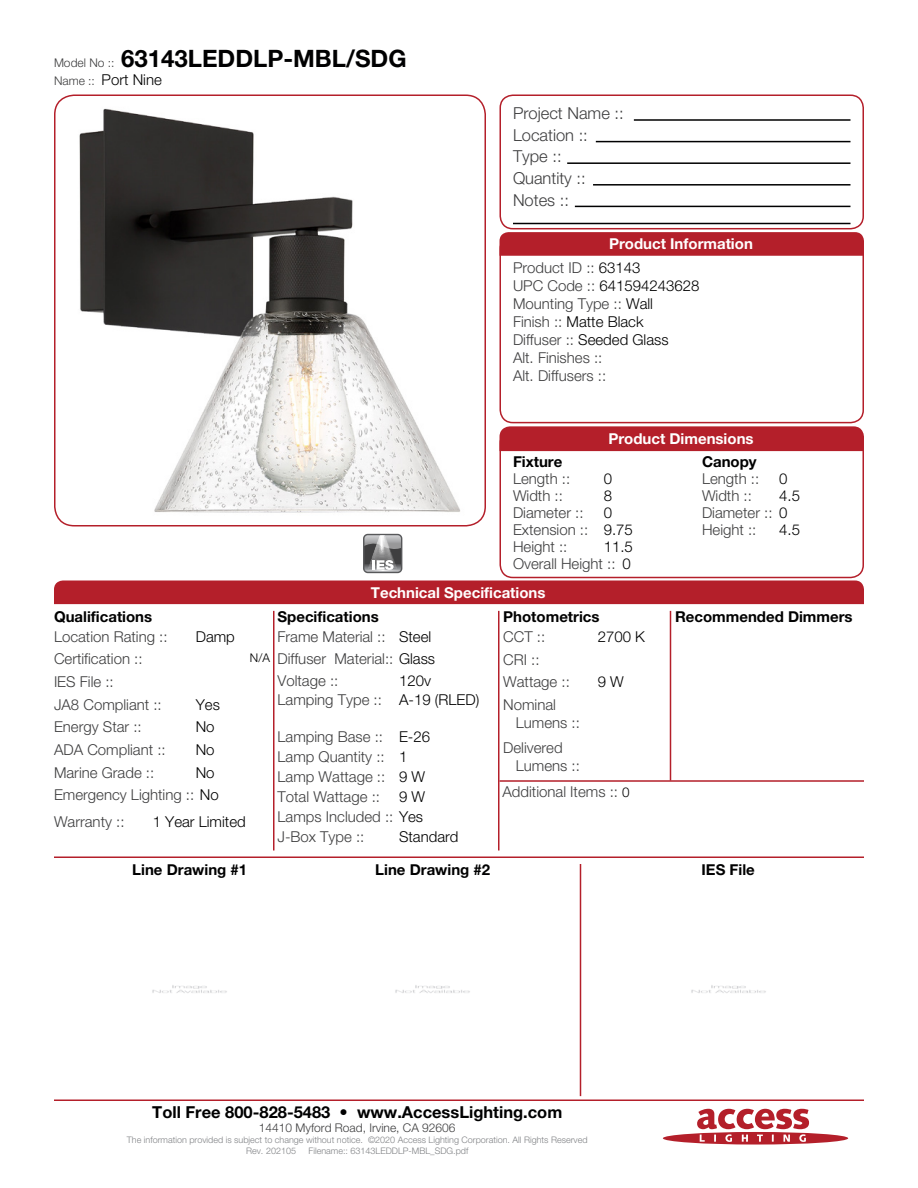
<style>
.page{position:relative;width:918px;height:1188px;background:#fff}
.page>*{position:absolute;margin:0;border:0;box-sizing:border-box;transform-origin:0 0}
.t1{font:700 24px "Helvetica Neue LT Std";color:#000001}
.Left_Justify{font:300 16.5px "Helvetica Neue LT Std";color:#3e3e3f}
.t2{font:700 16.5px "Helvetica Neue LT Std";color:#000001}
.Left_Justify-2{font:300 15px/18px "Helvetica Neue LT Std";color:#3e3e3f}
.Left_Justify-3{font:300 15px "Helvetica Neue LT Std";color:#000001}
.Left_Justify-4{font:700 15px "Helvetica Neue LT Std";color:#000001}
.t3{font:700 15px "Helvetica Neue LT Std";color:#fff}
.t4{font:300 12px "Helvetica Neue LT Std";color:#3e3e3f}
.Left_Justify-5{font:300 12px "Helvetica Neue LT Std";color:#000001}
.t5{font:300 9px "Helvetica Neue LT Std";color:#808285}
.s1{font-weight:300;font-size:12px;color:#3e3e3f}
.s2{font-size:12px;color:#3e3e3f}
.s3{color:#000001}
.s4{color:#3e3e3f}
.s5{font-size:13.5px;color:#000001}
</style>
<div class="page">
<svg style="left:663px;top:1109px;width:185px;height:36px"></svg>
<div style="left:499px;top:94px;width:365px;height:135px;border:2px solid #b41f2a;border-radius:13px"></div>
<div style="left:499px;top:235px;width:365px;height:188px;border:2px solid #b41f2a;border-radius:13px"></div>
<div style="left:499px;top:430px;width:365px;height:148px;border:2px solid #b41f2a;border-radius:13px"></div>
<hr style="left:634px;top:119px;width:217px;height:2px;background:#000001">
<hr style="left:596px;top:141px;width:254px;height:1px;background:#000001">
<hr style="left:593px;top:184px;width:258px;height:2px;background:#000001">
<hr style="left:567px;top:162px;width:283px;height:2px;background:#000001">
<hr style="left:575px;top:206px;width:275px;height:1px;background:#000001">
<hr style="left:513px;top:223px;width:337px;height:1px;background:#000001">
<svg style="left:500px;top:232px;width:364px;height:24px;background:#b5232d"></svg>
<div style="left:500px;top:426px;width:364px;height:25px;background:#b41f2a"></div>
<div style="left:54px;top:580px;width:810px;height:24px;background:#b41f2a"></div>
<hr style="left:54px;top:856px;width:810px;height:2px;background:#b41f2a">
<hr style="left:54px;top:1100px;width:810px;height:1px;background:#b41f2a">
<hr style="left:670px;top:611px;width:1px;height:170px;background:#b41f2a">
<hr style="left:580px;top:864px;width:1px;height:232px;background:#b41f2a">
<hr style="left:498px;top:611px;width:2px;height:239px;background:#b41f2a">
<hr style="left:273px;top:611px;width:1px;height:239px;background:#b41f2a">
<div style="left:54px;top:94px;width:432px;height:432px;border:2px solid #b41f2a;border-radius:20px"></div>
<hr style="left:500px;top:780px;width:364px;height:2px;background:#b41f2a">
<img style="left:79px;top:108px;width:381px;height:405px">
<div style="left:363px;top:534px;width:39px;height:39px;border:1px solid #57585a;border-radius:4px"></div>
<svg style="left:363px;top:535px;width:40px;height:37px"></svg>
<img style="left:152px;top:985px;width:75px;height:8px">
<img style="left:395px;top:985px;width:75px;height:8px">
<img style="left:691px;top:985px;width:75px;height:8px">
<p class="t1" style="left:54px;top:44px;width:354px"><span class="s1">Model No ::</span> 63143LEDDLP-MBL/SDG</p>
<p class="Left_Justify-3" style="left:54px;top:70px;width:109px"><span class="s2">Name ::</span> Port Nine</p>
<p class="Left_Justify" style="left:513px;top:103px;width:112px">Project Name ::</p>
<p class="Left_Justify" style="left:513px;top:125px;width:76px">Location ::</p>
<p class="Left_Justify" style="left:513px;top:146px;width:50px">Type ::</p>
<p class="Left_Justify" style="left:513px;top:168px;width:74px">Quantity ::</p>
<p class="Left_Justify" style="left:513px;top:190px;width:57px">Notes ::</p>
<p class="t3" style="left:609px;top:235px;width:145px">Product Information</p>
<p class="Left_Justify-2" style="left:513px;top:259px;width:129px">Product ID :: <span class="s3">63143</span></p>
<p class="Left_Justify-3" style="left:513px;top:277px;width:188px"><span class="s4">UPC Code ::</span> 641594243628</p>
<p class="Left_Justify-2" style="left:513px;top:295px;width:142px">Mounting Type :: <span class="s3">Wall</span></p>
<p class="Left_Justify-3" style="left:513px;top:313px;width:132px"><span class="s4">Finish ::</span> Matte Black</p>
<p class="Left_Justify-3" style="left:513px;top:331px;width:157px"><span class="s4">Diffuser ::</span> Seeded Glass</p>
<p class="Left_Justify-2" style="left:513px;top:349px;width:91px">Alt. Finishes ::</p>
<p class="Left_Justify-2" style="left:513px;top:367px;width:95px">Alt. Diffusers ::</p>
<p class="t3" style="left:608px;top:429px;width:147px">Product Dimensions</p>
<p class="Left_Justify-4" style="left:513px;top:453px;width:51px">Fixture</p>
<p class="Left_Justify-4" style="left:702px;top:453px;width:56px">Canopy</p>
<p class="Left_Justify-2" style="left:513px;top:470px;width:59px">Length ::</p>
<p class="Left_Justify-3" style="left:604px;top:470px;width:10px">0</p>
<p class="Left_Justify-2" style="left:702px;top:470px;width:59px">Length ::</p>
<p class="Left_Justify-3" style="left:779px;top:470px;width:10px">0</p>
<p class="Left_Justify-2" style="left:513px;top:487px;width:51px">Width ::</p>
<p class="Left_Justify-2" style="left:513px;top:537px;width:56px">Height ::</p>
<p class="Left_Justify-2" style="left:702px;top:487px;width:51px">Width ::</p>
<p class="Left_Justify-3" style="left:604px;top:487px;width:10px">8</p>
<p class="Left_Justify-3" style="left:604px;top:537px;width:31px">11.5</p>
<p class="Left_Justify-3" style="left:779px;top:487px;width:22px">4.5</p>
<p class="Left_Justify-2" style="left:513px;top:503px;width:72px">Diameter ::</p>
<p class="Left_Justify-2" style="left:513px;top:520px;width:77px">Extension ::</p>
<p class="Left_Justify-3" style="left:604px;top:504px;width:10px">0</p>
<p class="Left_Justify-2" style="left:702px;top:503px;width:87px">Diameter :: <span class="s3">0</span></p>
<p class="Left_Justify-3" style="left:604px;top:520px;width:31px">9.75</p>
<p class="Left_Justify-3" style="left:779px;top:520px;width:22px">4.5</p>
<p class="Left_Justify-2" style="left:702px;top:520px;width:56px">Height ::</p>
<p class="Left_Justify-2" style="left:513px;top:554px;width:104px">Overall Height ::</p>
<p class="Left_Justify-3" style="left:622px;top:554px;width:10px">0</p>
<p class="t3" style="left:371px;top:583px;width:176px">Technical Specifications</p>
<p class="Left_Justify-4" style="left:54px;top:607px;width:100px">Qualifications</p>
<p class="Left_Justify-4" style="left:503px;top:607px;width:98px">Photometrics</p>
<p class="Left_Justify-4" style="left:675px;top:607px;width:179px">Recommended Dimmers</p>
<p class="Left_Justify-4" style="left:278px;top:607px;width:103px">Specifications</p>
<p class="Left_Justify-3" style="left:399px;top:627px;width:34px">Steel</p>
<p class="Left_Justify-3" style="left:399px;top:671px;width:33px">120v</p>
<p class="Left_Justify-2" style="left:54px;top:627px;width:115px">Location Rating ::</p>
<p class="Left_Justify-2" style="left:503px;top:627px;width:43px">CCT ::</p>
<p class="Left_Justify-2" style="left:503px;top:650px;width:38px">CRI ::</p>
<p class="Left_Justify-2" style="left:503px;top:673px;width:68px">Wattage ::</p>
<p class="Left_Justify-2" style="left:516px;top:695px;width:66px;text-indent:-13px">Nominal<br>Lumens ::</p>
<p class="Left_Justify-2" style="left:516px;top:738px;width:66px;text-indent:-13px">Delivered<br>Lumens ::</p>
<p class="Left_Justify-3" style="left:196px;top:627px;width:41px">Damp</p>
<p class="Left_Justify-3" style="left:598px;top:627px;width:49px">2700 K</p>
<p class="Left_Justify-3" style="left:598px;top:673px;width:28px">9 W</p>
<p class="Left_Justify-2" style="left:278px;top:627px;width:110px">Frame Material ::</p>
<p class="Left_Justify-2" style="left:278px;top:671px;width:62px">Voltage ::</p>
<p class="Left_Justify-2" style="left:54px;top:650px;width:90px">Certification ::</p>
<p class="Left_Justify-2" style="left:54px;top:695px;width:109px">JA8 Compliant ::</p>
<p class="Left_Justify-2" style="left:278px;top:650px;width:159px">Diffuser Material:: <span class="s3">Glass</span></p>
<p class="Left_Justify-2" style="left:278px;top:691px;width:106px">Lamping Type ::</p>
<p class="Left_Justify-2" style="left:278px;top:727px;width:107px">Lamping Base ::</p>
<p class="Left_Justify-2" style="left:278px;top:747px;width:109px">Lamp Quantity ::</p>
<p class="Left_Justify-2" style="left:278px;top:767px;width:109px">Lamp Wattage ::</p>
<p class="Left_Justify-2" style="left:278px;top:787px;width:104px">Total Wattage ::</p>
<p class="Left_Justify-2" style="left:278px;top:808px;width:147px">Lamps Included :: <span class="s3">Yes</span></p>
<p class="Left_Justify-2" style="left:278px;top:828px;width:88px">J-Box Type ::</p>
<p class="Left_Justify-5" style="left:250px;top:651px;width:22px">N/A</p>
<p class="Left_Justify-2" style="left:54px;top:673px;width:61px">IES File ::</p>
<p class="Left_Justify-2" style="left:54px;top:718px;width:89px">Energy Star ::</p>
<p class="Left_Justify-2" style="left:54px;top:740px;width:113px">ADA Compliant ::</p>
<p class="Left_Justify-2" style="left:54px;top:763px;width:102px">Marine Grade ::</p>
<p class="Left_Justify-2" style="left:54px;top:786px;width:166px">Emergency Lighting :: <span class="s3">No</span></p>
<p class="Left_Justify-3" style="left:399px;top:691px;width:82px">A-19 (RLED)</p>
<p class="Left_Justify-3" style="left:399px;top:727px;width:33px">E-26</p>
<p class="Left_Justify-3" style="left:399px;top:747px;width:10px">1</p>
<p class="Left_Justify-3" style="left:399px;top:767px;width:28px">9 W</p>
<p class="Left_Justify-3" style="left:399px;top:788px;width:28px">9 W</p>
<p class="Left_Justify-3" style="left:196px;top:695px;width:26px">Yes</p>
<p class="Left_Justify-3" style="left:196px;top:718px;width:20px">No</p>
<p class="Left_Justify-3" style="left:196px;top:741px;width:20px">No</p>
<p class="Left_Justify-3" style="left:196px;top:763px;width:20px">No</p>
<p class="Left_Justify-2" style="left:502px;top:782px;width:129px">Additional Items :: <span class="s5">0</span></p>
<p class="Left_Justify-2" style="left:54px;top:813px;width:72px">Warranty ::</p>
<p class="Left_Justify-3" style="left:153px;top:813px;width:95px">1 Year Limited</p>
<p class="Left_Justify-3" style="left:399px;top:828px;width:61px">Standard</p>
<p class="Left_Justify-4" style="left:132px;top:860px;width:116px">Line Drawing #1</p>
<p class="Left_Justify-4" style="left:375px;top:860px;width:116px">Line Drawing #2</p>
<p class="Left_Justify-4" style="left:702px;top:860px;width:55px">IES File</p>
<p class="t2" style="left:152px;top:1101px;width:412px">Toll Free 800-828-5483 • www.AccessLighting.com</p>
<p class="t4" style="left:259px;top:1120px;width:198px">14410 Myford Road, Irvine, CA 92606</p>
<p class="t5" style="left:127px;top:1134px;width:462px">The information provided is subject to change without notice. ©2020 Access Lighting Corporation. All Rights Reserved</p>
<p class="t5" style="left:246px;top:1145px;width:51px">Rev. 202105</p>
<p class="t5" style="left:309px;top:1145px;width:161px">Filename:: 63143LEDDLP-MBL_SDG.pdf</p>
</div>
